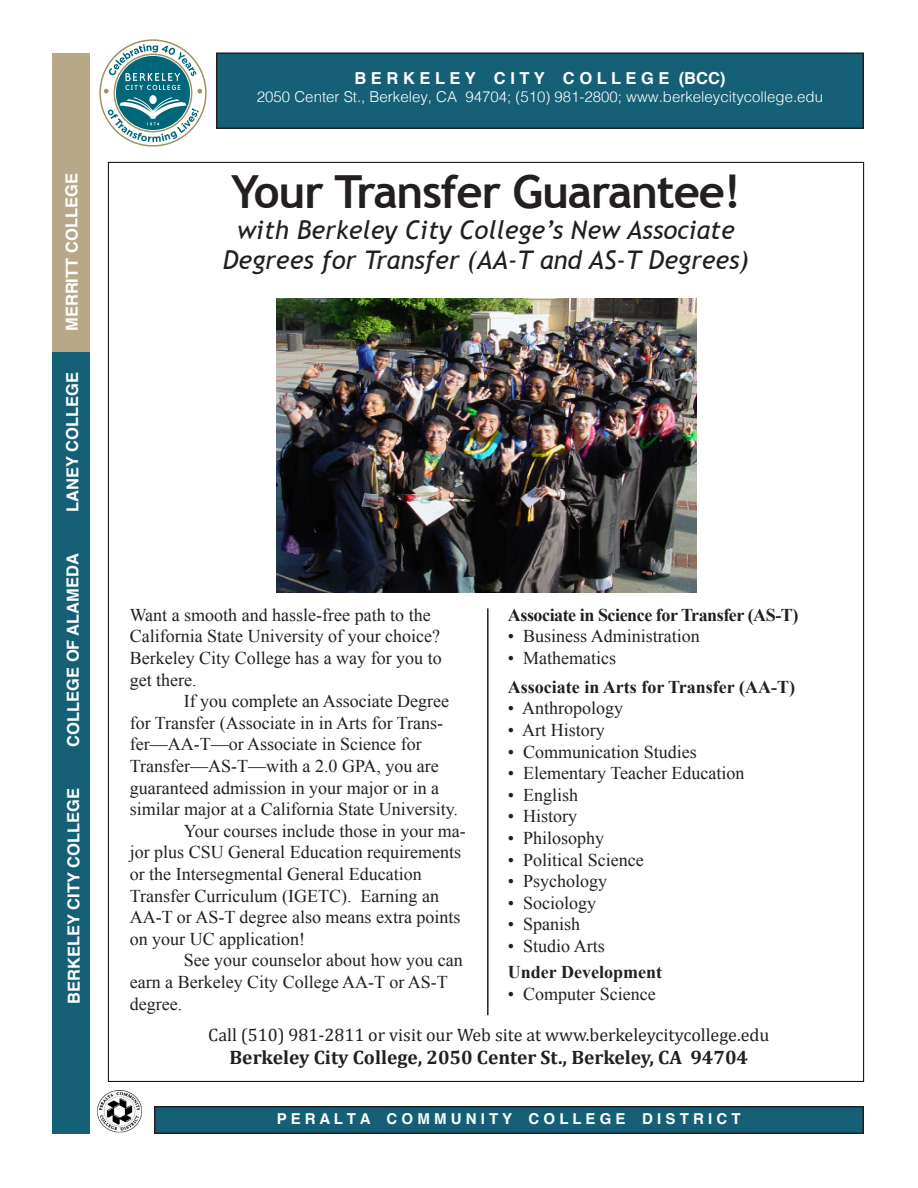
<style>
.page{position:relative;width:918px;height:1188px;background:#fff}
.page>*{position:absolute;margin:0;border:0;box-sizing:border-box;transform-origin:0 0}
.t1{font:700 45.6px "Trebuchet MS";letter-spacing:-.025em;color:#231f20}
.t2{font:italic 25.65px "Trebuchet MS";color:#231f20}
.t3{font:700 19.5px "Cambria";color:#231f20}
.t4{font:18px/21.6px "Times New Roman";color:#231f20}
.t5{font:18px "Cambria";color:#231f20}
.t6{font:700 18px "Times New Roman";color:#231f20}
.t7{font:700 18px "Times New Roman";letter-spacing:-.025em;color:#231f20}
.t8{font:700 16.5px "Helvetica";letter-spacing:-.005em;color:#fff}
.t9{font:300 15px "Helvetica";color:#fff}
.t10{font:700 15px "Helvetica";color:#fff}
</style>
<div class="page">
<div style="left:155px;top:1107px;width:708px;height:26px;background:#156077"></div>
<div style="left:154px;top:1106px;width:710px;height:28px;border:2px solid #231f20"></div>
<img style="left:97px;top:1090px;width:45px;height:43px">
<div style="left:217px;top:53px;width:646px;height:75px;background:#156077"></div>
<div style="left:216px;top:52px;width:648px;height:77px;border:2px solid #231f20"></div>
<div style="left:53px;top:54px;width:37px;height:312px;background:#b7a887"></div>
<div style="left:53px;top:353px;width:37px;height:781px;background:#156077"></div>
<svg style="left:100px;top:40px;width:106px;height:106px"></svg>
<svg style="left:104px;top:44px;width:98px;height:98px"></svg>
<div style="left:99px;top:39px;width:108px;height:108px;border:2px solid #a29161;border-radius:50%"></div>
<hr style="left:487px;top:608px;width:2px;height:407px;background:#231f20">
<img style="left:276px;top:298px;width:421px;height:295px">
<p class="t8" style="left:59px;top:331px;width:159px;rotate:-90deg">MERRITT COLLEGE</p>
<p class="t8" style="left:59px;top:512px;width:142px;rotate:-90deg">LANEY COLLEGE</p>
<p class="t8" style="left:60px;top:747px;width:195px;rotate:-90deg">COLLEGE OF ALAMEDA</p>
<p class="t8" style="left:60px;top:1004px;width:217px;rotate:-90deg">BERKELEY CITY COLLEGE</p>
<p class="t8" style="left:354px;top:65px;width:373px">B E R K E L E Y C I T Y C O L L E G E (BCC)</p>
<p class="t9" style="left:257px;top:84px;width:568px">2050 Center St., Berkeley, CA 94704; (510) 981-2800; www.berkeleycitycollege.edu</p>
<p class="t1" style="left:231px;top:163px;width:511px">Your Transfer Guarantee!</p>
<p class="t2" style="left:237px;top:214px;width:499px">with Berkeley City College’s New Associate</p>
<p class="t2" style="left:223px;top:245px;width:528px">Degrees for Transfer (AA-T and AS-T Degrees)</p>
<p class="t4" style="left:130px;top:604px;width:313px">Want a smooth and hassle-free path to the California State University of your choice?<br>Berkeley City College has a way for you to get there.</p>
<p class="t4" style="left:130px;top:690px;width:330px;text-indent:54px">If you complete an Associate Degree for Transfer (Associate in in Arts for Trans&shy;fer—AA-T—or Associate in Science for Transfer—AS-T—with a 2.0 GPA, you are guaranteed admission in your major or in a similar major at a California State University.</p>
<p class="t4" style="left:130px;top:820px;width:338px;text-indent:54px">Your courses include those in your ma&shy;jor plus CSU General Education requirements or the Intersegmental General Education Transfer Curriculum (IGETC). Earning an AA-T or AS-T degree also means extra points on your UC application!</p>
<p class="t4" style="left:130px;top:949px;width:334px;text-indent:54px">See your counselor about how you can earn a Berkeley City College AA-T or AS-T</p>
<p class="t4" style="left:130px;top:993px;width:54px">degree.</p>
<p class="t7" style="left:508px;top:602px;width:292px">Associate in Science for Transfer (AS-T)</p>
<p class="t4" style="left:508px;top:625px;width:193px">• Business Administration</p>
<p class="t4" style="left:508px;top:647px;width:110px">• Mathematics</p>
<p class="t6" style="left:508px;top:674px;width:289px">Associate in Arts for Transfer (AA-T)</p>
<p class="t4" style="left:508px;top:697px;width:117px">• Anthropology</p>
<p class="t4" style="left:508px;top:719px;width:98px">• Art History</p>
<p class="t4" style="left:508px;top:741px;width:190px">• Communication Studies</p>
<p class="t4" style="left:508px;top:762px;width:238px">• Elementary Teacher Education</p>
<p class="t4" style="left:508px;top:784px;width:72px">• English</p>
<p class="t4" style="left:508px;top:805px;width:71px">• History</p>
<p class="t4" style="left:508px;top:827px;width:98px">• Philosophy</p>
<p class="t4" style="left:508px;top:849px;width:137px">• Political Science</p>
<p class="t4" style="left:508px;top:870px;width:101px">• Psychology</p>
<p class="t4" style="left:508px;top:892px;width:90px">• Sociology</p>
<p class="t4" style="left:508px;top:913px;width:74px">• Spanish</p>
<p class="t4" style="left:508px;top:935px;width:98px">• Studio Arts</p>
<p class="t6" style="left:508px;top:960px;width:156px">Under Development</p>
<p class="t4" style="left:508px;top:983px;width:149px">• Computer Science</p>
<p class="t5" style="left:208px;top:1024px;width:563px">Call (510) 981-2811 or visit our Web site at www.berkeleycitycollege.edu</p>
<p class="t3" style="left:230px;top:1044px;width:520px">Berkeley City College, 2050 Center St., Berkeley, CA 94704</p>
<p class="t10" style="left:277px;top:1107px;width:465px">P E R A L T A C O M M U N I T Y C O L L E G E D I S T R I C T</p>
</div>
